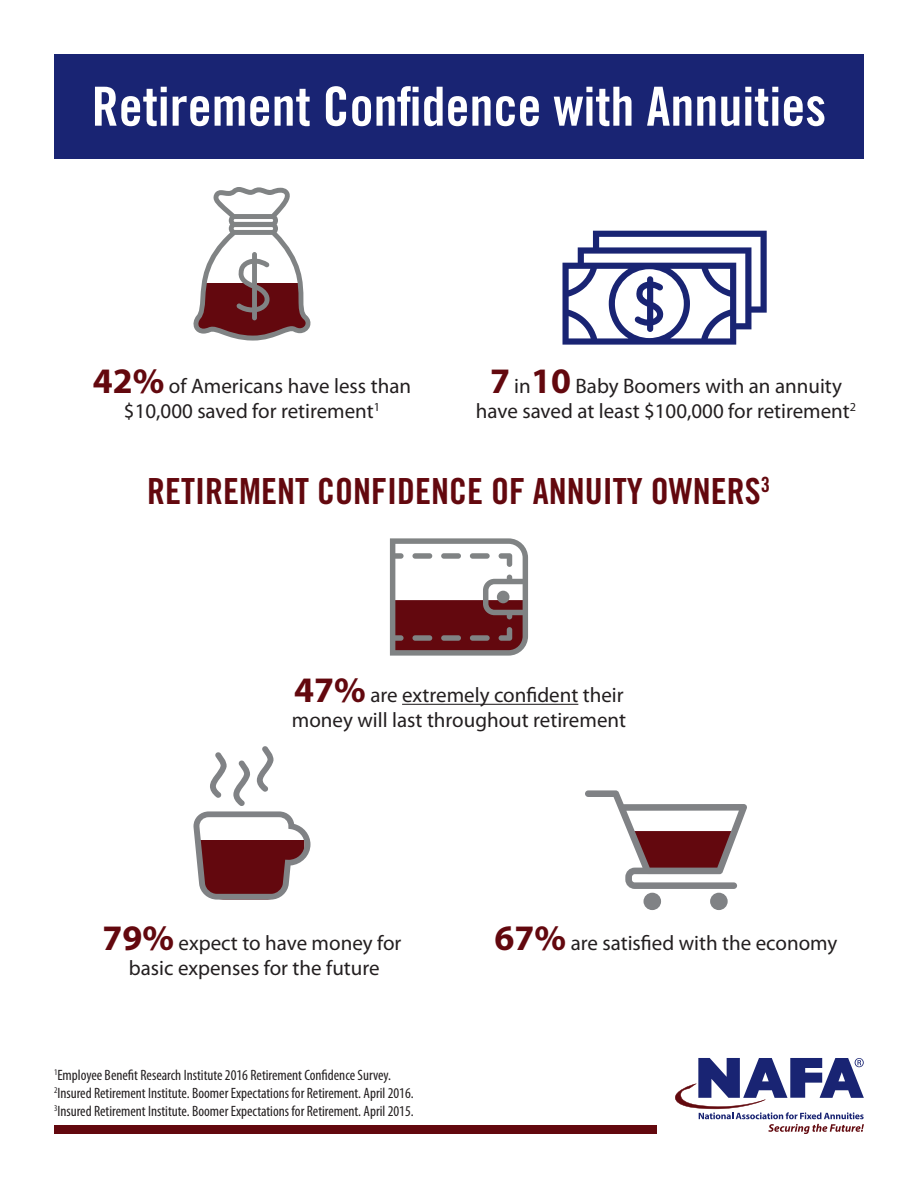
<style>
.page{position:relative;width:918px;height:1188px;background:#fff}
.page>*{position:absolute;margin:0;border:0;box-sizing:border-box;transform-origin:0 0}
.t1{font:54px "Trade Gothic LT Std Bd Cn 20";color:#fff}
.t2{font:36px "Trade Gothic LT Std Bd Cn 20";color:#63080e}
.t3{font:21px/25.2px "Myriad Pro";color:#231f20;text-align:center}
.t4{font:condensed 15px/18px "Myriad Pro";color:#231f20}
.s1{font-weight:700;font-size:36px;color:#63080e}
</style>
<div class="page">
<div style="left:54px;top:54px;width:810px;height:104px;background:#192473"></div>
<hr style="left:402px;top:704px;width:176px;height:1px;background:#231f20">
<svg style="left:675px;top:1058px;width:189px;height:76px"></svg>
<div style="left:54px;top:1125px;width:603px;height:9px;background:#63080e"></div>
<svg style="left:562px;top:231px;width:205px;height:114px"></svg>
<svg style="left:193px;top:187px;width:118px;height:154px"></svg>
<svg style="left:390px;top:538px;width:138px;height:118px"></svg>
<div style="left:412px;top:635px;width:20px;height:6px;background:#808384;border-radius:3px"></div>
<div style="left:441px;top:635px;width:20px;height:6px;background:#808384;border-radius:3px"></div>
<div style="left:470px;top:635px;width:20px;height:6px;background:#808384;border-radius:3px"></div>
<div style="left:497px;top:591px;width:13px;height:12px;background:#808384;border-radius:50%"></div>
<svg style="left:193px;top:746px;width:117px;height:154px"></svg>
<svg style="left:585px;top:790px;width:162px;height:120px"></svg>
<p class="t1" style="left:92px;top:74px;width:736px">Retirement Confidence with Annuities</p>
<p class="t3" style="left:93px;top:373px;width:320px"><span class="s1">42%</span> of Americans have less than $10,000 saved for retirement<sup>1</sup></p>
<p class="t3" style="left:476px;top:373px;width:382px"><span class="s1">7</span> in <span class="s1">10</span> Baby Boomers with an annuity have saved at least $100,000 for retirement<sup>2</sup></p>
<p class="t2" style="left:147px;top:469px;width:625px">RETIREMENT CONFIDENCE OF ANNUITY OWNERS<sup>3</sup></p>
<p class="t3" style="left:292px;top:682px;width:336px;text-align:left"><span class="s1">47%</span> are extremely confident their money will last throughout retirement</p>
<p class="t3" style="left:103px;top:930px;width:300px"><span class="s1">79%</span> expect to have money for basic expenses for the future</p>
<p class="t4" style="left:54px;top:1066px;width:361px"><sup>1</sup>Employee Benefit Research Institute 2016 Retirement Confidence Survey.<br><sup>2</sup>Insured Retirement Institute. Boomer Expectations for Retirement. April 2016.<br><sup>3</sup>Insured Retirement Institute. Boomer Expectations for Retirement. April 2015.</p>
<p class="t3" style="left:495px;top:930px;width:344px"><span class="s1">67%</span> are satisfied with the economy</p>
</div>
